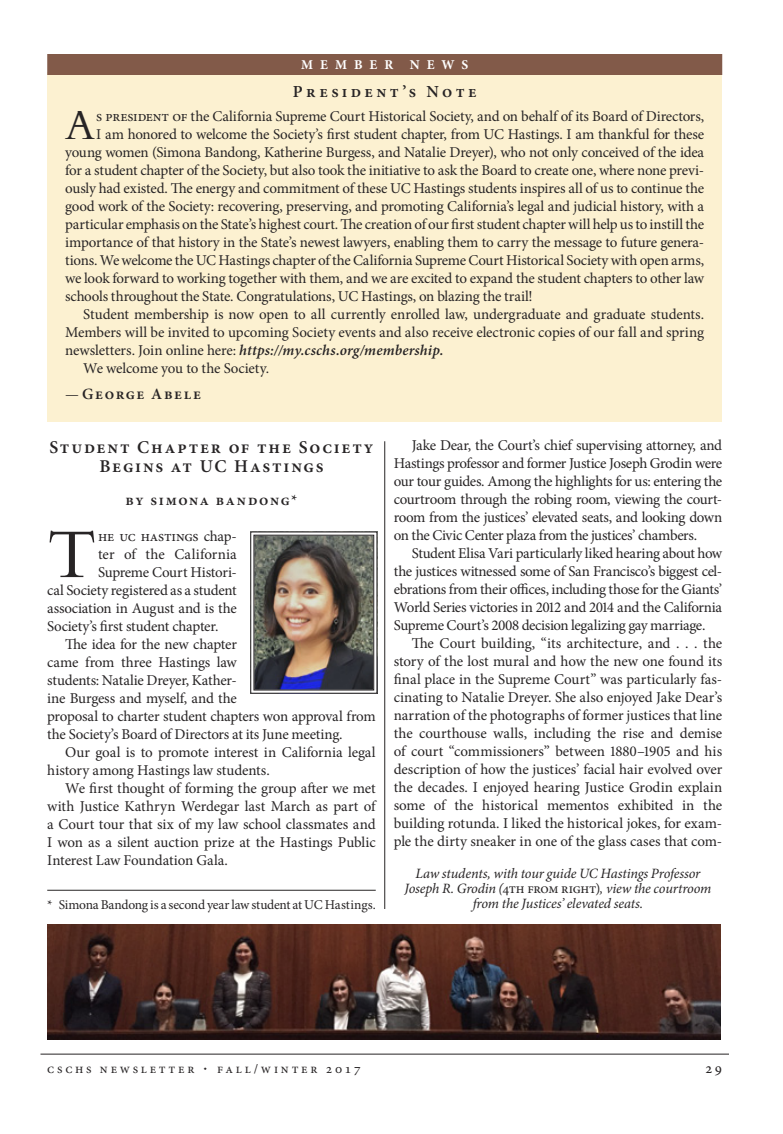
<style>
.page{position:relative;width:783px;height:1134px;background:#fff}
.page>*{position:absolute;margin:0;border:0;box-sizing:border-box;transform-origin:0 0}
.Minion_text_drop_cap{font:72.9px "Bembo Std";color:#272425}
.Minion_text_drop_cap-2{font:43.95px "Bembo Std";color:#272425}
.Subhead_A{font:600 18px/19.5px "Minion Pro";letter-spacing:.1em;color:#272425;text-align:center}
.Subhead_A-2{font:600 16.8px "Minion Pro";letter-spacing:.205em;color:#272425}
.t1{font:600 15.75px "Minion Pro";letter-spacing:.095em;color:#272425}
.Author_byline{font:600 15.3px "Minion Pro";letter-spacing:.1em;color:#272425}
.Minion_text{font:15px/18px "Minion Pro";letter-spacing:-.015em;color:#272425;text-align:justify}
.Minion_text_drop_cap-3{font:15px "Minion Pro";letter-spacing:-.01em;color:#272425}
.Photo_caption_NO_rul{font:italic 14.25px/15px "Minion Pro";letter-spacing:-.015em;color:#272425;text-align:center}
.Author_notes{font:13.5px "Minion Pro";letter-spacing:.2em;color:#272425}
.ArticleSubtitle{font:700 13.5px "Minion Pro";letter-spacing:.52em;color:#fff}
.s1{font-weight:600;font-style:italic}
.s2{font-weight:400;font-size:15px}
.s3{font-style:normal}
.s4{font-family:"Goudy Std";font-size:20.25px}
</style>
<div class="page">
<hr style="left:40px;top:1054px;width:689px;height:1px;background:#272425">
<hr style="left:384px;top:441px;width:1px;height:468px;background:#272425">
<hr style="left:47px;top:890px;width:329px;height:1px;background:#272425">
<img style="left:47px;top:924px;width:673px;height:116px">
<div style="left:47px;top:72px;width:675px;height:350px;background:#fcf1d1"></div>
<div style="left:47px;top:54px;width:675px;height:21px;background:#825a49"></div>
<img style="left:250px;top:531px;width:128px;height:163px">
<div style="left:254px;top:535px;width:120px;height:155px;border:1px solid #272425"></div>
<p class="ArticleSubtitle" style="left:301px;top:55px;width:169px">MEMBER NEWS</p>
<p class="Subhead_A-2" style="left:293px;top:80px;width:185px">President’s Note</p>
<p class="Minion_text_drop_cap-2" style="left:65px;top:100px;width:31px">A</p>
<p class="Minion_text_drop_cap-3" style="left:96px;top:106px;width:609px">s President of the California Supreme Court Historical Society, and on behalf of its Board of Directors,</p>
<p class="Minion_text_drop_cap-3" style="left:96px;top:124px;width:609px">I am honored to welcome the Society’s first student chapter, from UC Hastings. I am thankful for these</p>
<p class="Minion_text_drop_cap-3" style="left:65px;top:142px;width:640px">young women (Simona Bandong, Katherine Burgess, and Natalie Dreyer), who not only conceived of the idea</p>
<p class="Minion_text_drop_cap-3" style="left:65px;top:160px;width:641px">for a student chapter of the Society, but also took the initiative to ask the Board to create one, where none previ-</p>
<p class="Minion_text_drop_cap-3" style="left:65px;top:178px;width:640px">ously had existed. The energy and commitment of these UC Hastings students inspires all of us to continue the</p>
<p class="Minion_text_drop_cap-3" style="left:65px;top:196px;width:640px">good work of the Society: recovering, preserving, and promoting California’s legal and judicial history, with a</p>
<p class="Minion_text_drop_cap-3" style="left:65px;top:214px;width:641px">particular emphasis on the State’s highest court. The creation of our first student chapter will help us to instill the</p>
<p class="Minion_text_drop_cap-3" style="left:65px;top:232px;width:641px">importance of that history in the State’s newest lawyers, enabling them to carry the message to future genera-</p>
<p class="Minion_text_drop_cap-3" style="left:65px;top:250px;width:640px">tions. We welcome the UC Hastings chapter of the California Supreme Court Historical Society with open arms,</p>
<p class="Minion_text_drop_cap-3" style="left:65px;top:268px;width:641px">we look forward to working together with them, and we are excited to expand the student chapters to other law</p>
<p class="Minion_text_drop_cap-3" style="left:65px;top:286px;width:469px">schools throughout the State. Congratulations, UC Hastings, on blazing the trail!</p>
<p class="Minion_text" style="left:65px;top:305px;width:640px;text-indent:18px">Student membership is now open to all currently enrolled law, undergraduate and graduate students.<br>Members will be invited to upcoming Society events and also receive electronic copies of our fall and spring newsletters. Join online here: <span class="s1">https://my.cschs.org/membership.</span></p>
<p class="Minion_text" style="left:83px;top:359px;width:188px">We welcome you to the Society.</p>
<p class="t1" style="left:65px;top:383px;width:137px"><span class="s2">—</span> George Abele</p>
<p class="Subhead_A" style="left:50px;top:437px;width:325px">Student Chapter of the Society<br>Begins at UC Hastings</p>
<p class="Author_byline" style="left:125px;top:490px;width:173px">By Simona Bandong*</p>
<p class="Minion_text_drop_cap" style="left:47px;top:512px;width:51px">T</p>
<p class="Minion_text_drop_cap-3" style="left:98px;top:526px;width:140px">he UC Hastings chap-</p>
<p class="Minion_text_drop_cap-3" style="left:98px;top:544px;width:140px">ter of the California</p>
<p class="Minion_text_drop_cap-3" style="left:98px;top:562px;width:140px">Supreme Court Histori-</p>
<p class="Minion_text_drop_cap-3" style="left:47px;top:580px;width:191px">cal Society registered as a student</p>
<p class="Minion_text_drop_cap-3" style="left:47px;top:598px;width:191px">association in August and is the</p>
<p class="Minion_text_drop_cap-3" style="left:47px;top:616px;width:173px">Society’s first student chapter.</p>
<p class="Minion_text" style="left:47px;top:635px;width:330px;text-align:left;text-indent:18px">The idea for the new chapter<br>came from three Hastings law<br>students: Natalie Dreyer, Kather-<br>ine Burgess and myself, and the<br>proposal to charter student chapters won approval from the Society’s Board of Directors at its June meeting.</p>
<p class="Minion_text" style="left:47px;top:743px;width:330px;text-indent:18px">Our goal is to promote interest in California legal history among Hastings law students.</p>
<p class="Minion_text" style="left:47px;top:779px;width:331px;text-indent:18px">We first thought of forming the group after we met with Justice Kathryn Werdegar last March as part of a Court tour that six of my law school classmates and I won as a silent auction prize at the Hastings Public Interest Law Foundation Gala.</p>
<p class="Author_notes" style="left:47px;top:895px;width:330px">* Simona Bandong is a second year law student at UC Hastings.</p>
<p class="Minion_text" style="left:394px;top:437px;width:330px;text-indent:18px">Jake Dear, the Court’s chief supervising attorney, and Hastings professor and former Justice Joseph Grodin were our tour guides. Among the highlights for us: entering the courtroom through the robing room, viewing the court&shy;room from the justices’ elevated seats, and looking down on the Civic Center plaza from the justices’ chambers.</p>
<p class="Minion_text" style="left:394px;top:545px;width:330px;text-indent:18px">Student Elisa Vari particularly liked hearing about how the justices witnessed some of San Francisco’s biggest cel&shy;ebrations from their offices, including those for the Giants’ World Series victories in 2012 and 2014 and the California Supreme Court’s 2008 decision legalizing gay marriage.</p>
<p class="Minion_text" style="left:394px;top:635px;width:330px;text-indent:18px">The Court building, “its architecture, and . . . the story of the lost mural and how the new one found its final place in the Supreme Court” was particularly fas&shy;cinating to Natalie Dreyer. She also enjoyed Jake Dear’s narration of the photographs of former justices that line the courthouse walls, including the rise and demise of court “commissioners” between 1880–1905 and his description of how the justices’ facial hair evolved over the decades. I enjoyed hearing Justice Grodin explain some of the historical mementos exhibited in the building rotunda. I liked the historical jokes, for exam&shy;ple the dirty sneaker in one of the glass cases that com-</p>
<p class="Photo_caption_NO_rul" style="left:405px;top:866px;width:308px">Law students, with tour guide UC Hastings Professor<br>Joseph R. Grodin (<span class="s3">4th from right)</span>, view the courtroom from the Justices’ elevated seats.</p>
<p class="Author_notes" style="left:47px;top:1060px;width:315px">cschs newsletter <span class="s4">·</span> fall/winter 2017</p>
<p class="Minion_text" style="left:706px;top:1059px;width:18px">29</p>
</div>
